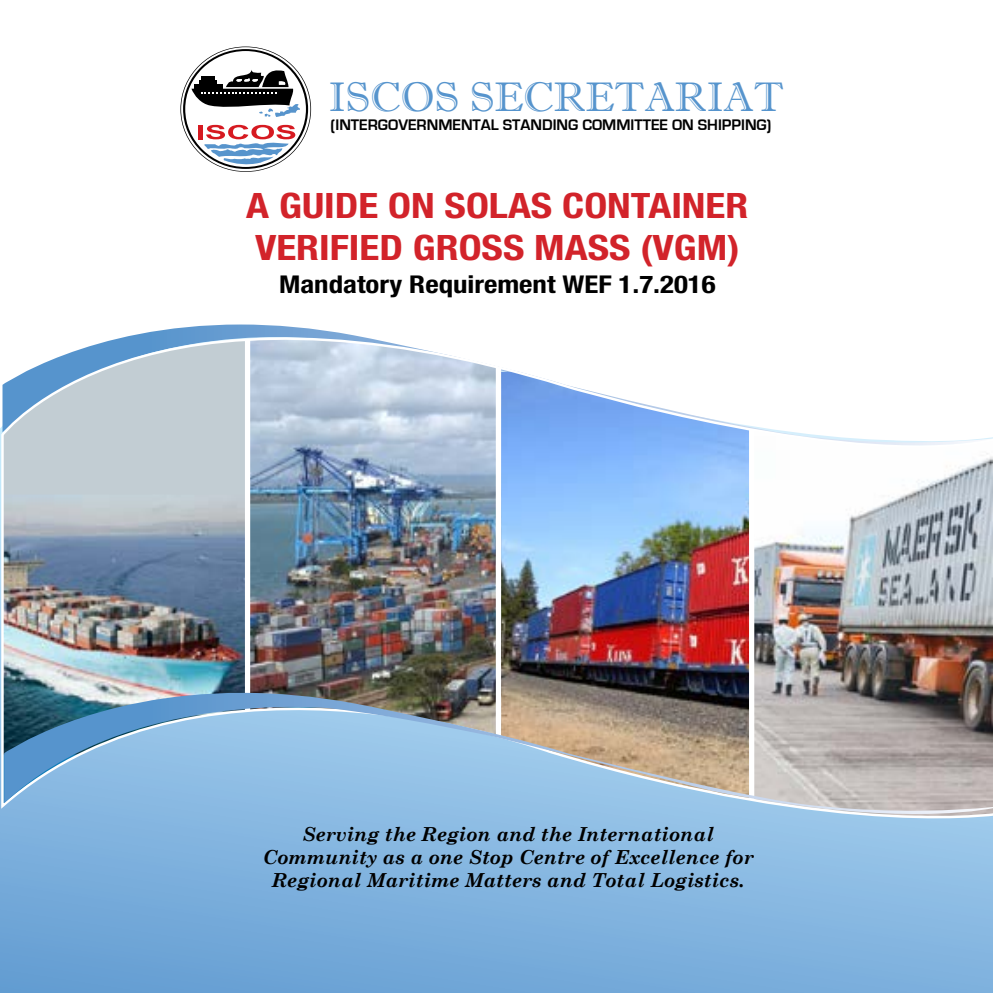
<style>
.page{position:relative;width:993px;height:993px;background:#fff}
.page>*{position:absolute;margin:0;border:0;box-sizing:border-box;transform-origin:0 0}
.t1{font:41.3px "Imprint MT Shadow";color:#5694cd}
.t2{font:700 condensed 35px/42px "Helvetica Neue LT Std";color:#d2232a;scale:1.18 1}
.t3{font:700 condensed 24.5px "Helvetica Neue LT Std";color:#000;scale:1.18 1}
.t4{font:italic 700 19.25px/23.3px "Century Schoolbook";color:#000;text-align:center}
.t5{font:700 15.75px "Eurostile";color:#000}
</style>
<div class="page">
<svg style="left:0;top:840px;width:992px;height:152px"></svg>
<svg style="left:180px;top:46px;width:131px;height:126px"></svg>
<img style="left:0;top:324px;width:992px;height:516px">
<svg style="left:4px;top:688px;width:988px;height:135px"></svg>
<h1 class="t1" style="left:328px;top:73px;width:456px">ISCOS SECRETARIAT</h1>
<p class="t5" style="left:330px;top:116px;width:442px">(INTERGOVERNMENTAL STANDING COMMITTEE ON SHIPPING)</p>
<h2 class="t2" style="left:246px;top:184px;width:427px">A GUIDE ON SOLAS CONTAINER<br>VERIFIED GROSS MASS (VGM)</h2>
<p class="t3" style="left:279px;top:269px;width:371px">Mandatory Requirement Wef 1.7.2016</p>
<p class="t4" style="left:263px;top:821px;width:492px">Serving the Region and the International<br>Community as a one Stop Centre of Excellence for<br>Regional Maritime Matters and Total Logistics.</p>
</div>
